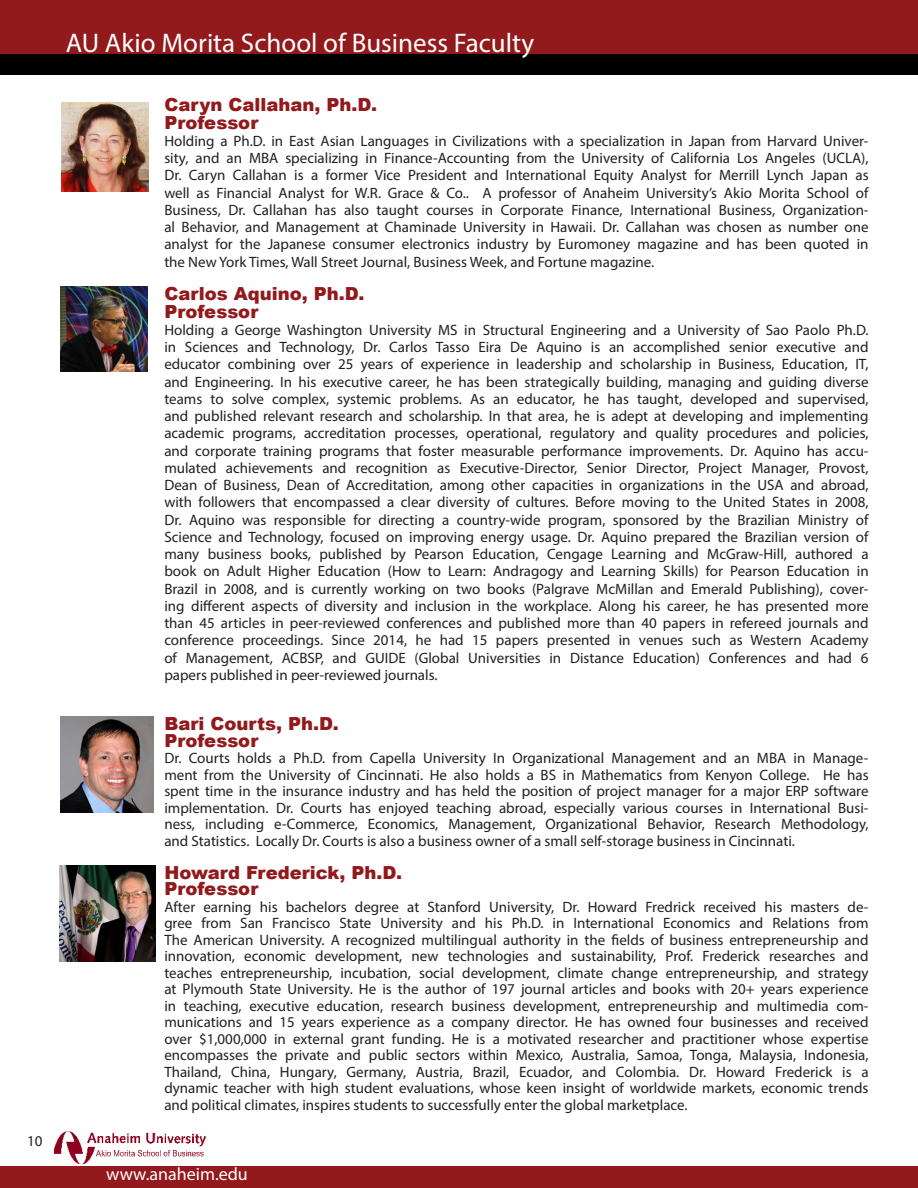
<style>
.page{position:relative;width:918px;height:1188px;background:#fff}
.page>*{position:absolute;margin:0;border:0;box-sizing:border-box;transform-origin:0 0}
.t1{font:27px "Myriad Pro";color:#fff}
.t2{font:900 18px "Arial";color:#92191c}
.t3{font:18px "Myriad Pro";color:#fff}
.t4{font:15px/17.2px "Myriad Pro";color:#231f20;text-align:justify}
</style>
<div class="page">
<div style="left:0;top:0;width:918px;height:54px;background:#92191c"></div>
<div style="left:0;top:1166px;width:918px;height:22px;background:#92191c"></div>
<div style="left:0;top:54px;width:918px;height:21px;background:#000"></div>
<img style="left:54px;top:1131px;width:151px;height:33px">
<img style="left:60px;top:717px;width:93px;height:95px">
<img style="left:61px;top:102px;width:87px;height:90px">
<img style="left:60px;top:865px;width:96px;height:96px">
<img style="left:60px;top:287px;width:87px;height:85px">
<p class="t4" style="left:27px;top:1132px;width:17px">10</p>
<p class="t1" style="left:66px;top:26px;width:470px">AU Akio Morita School of Business Faculty</p>
<p class="t2" style="left:164px;top:92px;width:214px">Caryn Callahan, Ph.D.</p>
<p class="t2" style="left:164px;top:109px;width:95px">Professor</p>
<p class="t4" style="left:164px;top:132px;width:706px">Holding a Ph.D. in East Asian Languages in Civilizations with a specialization in Japan from Harvard Univer&shy;sity, and an MBA specializing in Finance-Accounting from the University of California Los Angeles (UCLA), Dr. Caryn Callahan is a former Vice President and International Equity Analyst for Merrill Lynch Japan as well as Financial Analyst for W.R. Grace &amp; Co.. A professor of Anaheim University’s Akio Morita School of Business, Dr. Callahan has also taught courses in Corporate Finance, International Business, Organization&shy;al Behavior, and Management at Chaminade University in Hawaii. Dr. Callahan was chosen as number one analyst for the Japanese consumer electronics industry by Euromoney magazine and has been quoted in the New York Times, Wall Street Journal, Business Week, and Fortune magazine.</p>
<p class="t2" style="left:164px;top:281px;width:202px">Carlos Aquino, Ph.D.</p>
<p class="t2" style="left:164px;top:298px;width:95px">Professor</p>
<p class="t4" style="left:164px;top:321px;width:706px">Holding a George Washington University MS in Structural Engineering and a University of Sao Paolo Ph.D. in Sciences and Technology, Dr. Carlos Tasso Eira De Aquino is an accomplished senior executive and educator combining over 25 years of experience in leadership and scholarship in Business, Education, IT, and Engineering. In his executive career, he has been strategically building, managing and guiding diverse teams to solve complex, systemic problems. As an educator, he has taught, developed and supervised, and published relevant research and scholarship. In that area, he is adept at developing and implementing academic programs, accreditation processes, operational, regulatory and quality procedures and policies, and corporate training programs that foster measurable performance improvements. Dr. Aquino has accu&shy;mulated achievements and recognition as Executive-Director, Senior Director, Project Manager, Provost, Dean of Business, Dean of Accreditation, among other capacities in organizations in the USA and abroad, with followers that encompassed a clear diversity of cultures. Before moving to the United States in 2008, Dr. Aquino was responsible for directing a country-wide program, sponsored by the Brazilian Ministry of Science and Technology, focused on improving energy usage. Dr. Aquino prepared the Brazilian version of many business books, published by Pearson Education, Cengage Learning and McGraw-Hill, authored a book on Adult Higher Education (How to Learn: Andragogy and Learning Skills) for Pearson Education in Brazil in 2008, and is currently working on two books (Palgrave McMillan and Emerald Publishing), cover&shy;ing different aspects of diversity and inclusion in the workplace. Along his career, he has presented more than 45 articles in peer-reviewed conferences and published more than 40 papers in refereed journals and conference proceedings. Since 2014, he had 15 papers presented in venues such as Western Academy of Management, ACBSP, and GUIDE (Global Universities in Distance Education) Conferences and had 6 papers published in peer-reviewed journals.</p>
<p class="t2" style="left:164px;top:711px;width:176px">Bari Courts, Ph.D.</p>
<p class="t2" style="left:164px;top:727px;width:95px">Professor</p>
<p class="t4" style="left:164px;top:750px;width:706px;line-height:16.5px">Dr. Courts holds a Ph.D. from Capella University In Organizational Management and an MBA in Manage&shy;ment from the University of Cincinnati. He also holds a BS in Mathematics from Kenyon College. He has spent time in the insurance industry and has held the position of project manager for a major ERP software implementation. Dr. Courts has enjoyed teaching abroad, especially various courses in International Busi&shy;ness, including e-Commerce, Economics, Management, Organizational Behavior, Research Methodology, and Statistics. Locally Dr. Courts is also a business owner of a small self-storage business in Cincinnati.</p>
<p class="t2" style="left:164px;top:859px;width:239px">Howard Frederick, Ph.D.</p>
<p class="t2" style="left:164px;top:876px;width:95px">Professor</p>
<p class="t4" style="left:164px;top:898px;width:706px;line-height:16.5px">After earning his bachelors degree at Stanford University, Dr. Howard Fredrick received his masters de&shy;gree from San Francisco State University and his Ph.D. in International Economics and Relations from The American University. A recognized multilingual authority in the fields of business entrepreneurship and innovation, economic development, new technologies and sustainability, Prof. Frederick researches and teaches entrepreneurship, incubation, social development, climate change entrepreneurship, and strategy at Plymouth State University. He is the author of 197 journal articles and books with 20+ years experience in teaching, executive education, research business development, entrepreneurship and multimedia com&shy;munications and 15 years experience as a company director. He has owned four businesses and received over $1,000,000 in external grant funding. He is a motivated researcher and practitioner whose expertise encompasses the private and public sectors within Mexico, Australia, Samoa, Tonga, Malaysia, Indonesia, Thailand, China, Hungary, Germany, Austria, Brazil, Ecuador, and Colombia. Dr. Howard Frederick is a dynamic teacher with high student evaluations, whose keen insight of worldwide markets, economic trends and political climates, inspires students to successfully enter the global marketplace.</p>
<p class="t3" style="left:106px;top:1162px;width:143px">www.anaheim.edu</p>
</div>
